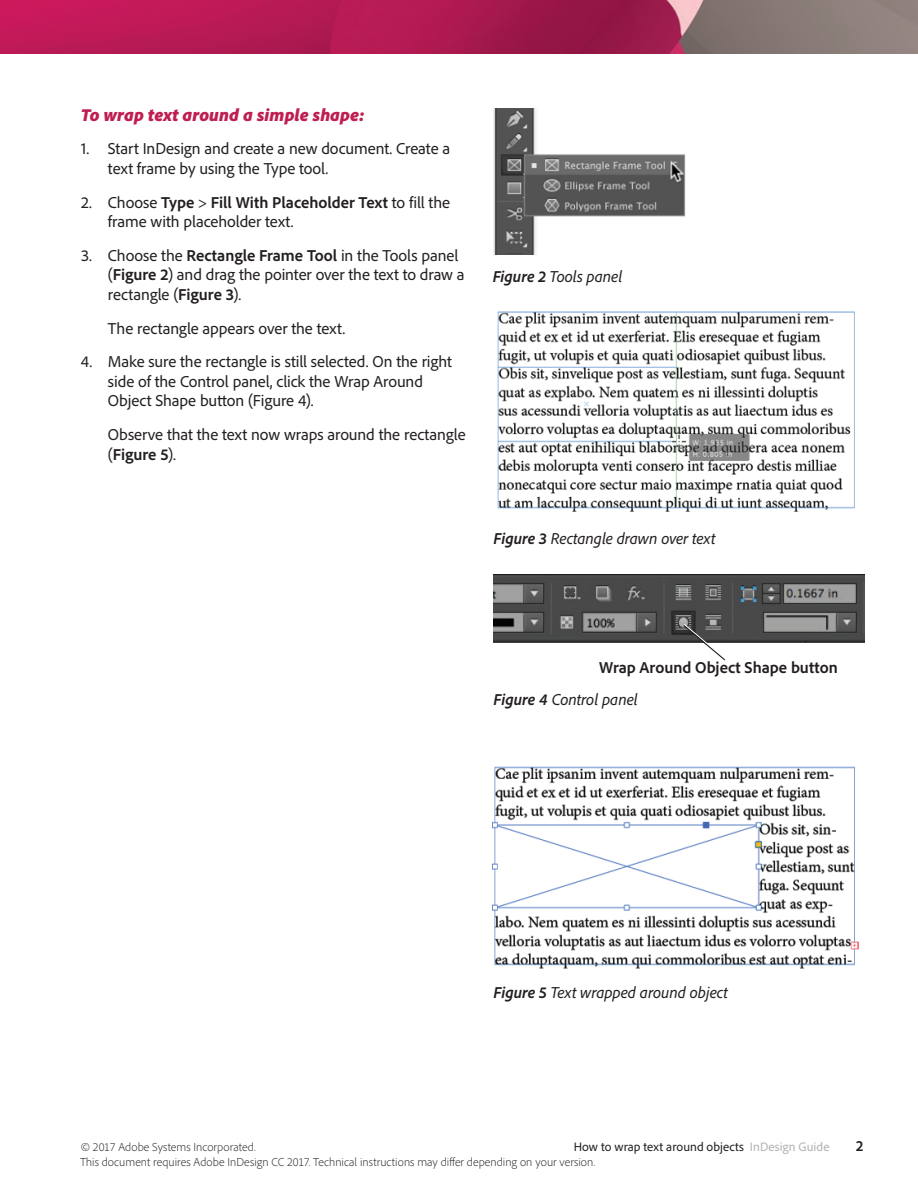
<style>
.page{position:relative;width:918px;height:1188px;background:#fff}
.page>*{position:absolute;margin:0;border:0;box-sizing:border-box;transform-origin:0 0}
.t1{font:italic 900 18px "Adobe Clean";color:#be1e50}
.t2{font:16.5px/19.8px "Adobe Clean";letter-spacing:-.005em;color:#231f20}
.t3{font:italic 16.5px "Adobe Clean";letter-spacing:-.005em;color:#231f20}
.t4{font:700 16.5px "Adobe Clean";color:#231f20}
.t5{font:700 semi-condensed 15px "Adobe Clean";color:#231f20}
.t6{font:12.75px "Adobe Clean";letter-spacing:.005em;color:#231f20}
.t7{font:300 12px "Adobe Clean";letter-spacing:.005em;color:#231f20}
.s1{font-weight:700}
.s2{color:#b3b2b1}
</style>
<div class="page">
<img style="left:0;top:0;width:918px;height:54px">
<img style="left:497px;top:311px;width:358px;height:201px">
<img style="left:494px;top:108px;width:192px;height:146px">
<img style="left:492px;top:766px;width:367px;height:203px">
<img style="left:493px;top:574px;width:371px;height:69px">
<svg style="left:682px;top:623px;width:45px;height:38px"></svg>
<p class="t1" style="left:81px;top:103px;width:285px">To wrap text around a simple shape:</p>
<p class="t2" style="left:108px;top:138px;width:344px;text-indent:-27px">1. Start InDesign and create a new document. Create a text frame by using the Type tool.</p>
<p class="t2" style="left:108px;top:192px;width:344px;text-indent:-27px">2. Choose <span class="s1">Type</span> &gt; <span class="s1">Fill With Placeholder Text</span> to fill the frame with placeholder text.</p>
<p class="t2" style="left:108px;top:245px;width:358px;text-indent:-27px">3. Choose the <span class="s1">Rectangle Frame Tool</span> in the Tools panel (<span class="s1">Figure 2</span>) and drag the pointer over the text to draw a rectangle (<span class="s1">Figure 3</span>).</p>
<p class="t2" style="left:108px;top:318px;width:239px">The rectangle appears over the text.</p>
<p class="t2" style="left:108px;top:351px;width:346px;text-indent:-27px">4. Make sure the rectangle is still selected. On the right side of the Control panel, click the Wrap Around<br>Object Shape button (Figure 4).</p>
<p class="t2" style="left:108px;top:424px;width:359px">Observe that the text now wraps around the rectangle (<span class="s1">Figure 5</span>).</p>
<p class="t3" style="left:493px;top:265px;width:131px"><span class="s1">Figure 2</span> Tools panel</p>
<p class="t3" style="left:494px;top:528px;width:223px"><span class="s1">Figure 3</span> Rectangle drawn over text</p>
<p class="t4" style="left:599px;top:657px;width:240px">Wrap Around Object Shape button</p>
<p class="t3" style="left:494px;top:689px;width:146px"><span class="s1">Figure 4</span> Control panel</p>
<p class="t3" style="left:494px;top:982px;width:236px"><span class="s1">Figure 5</span> Text wrapped around object</p>
<p class="t7" style="left:81px;top:1139px;width:176px">© 2017 Adobe Systems Incorporated.</p>
<p class="t6" style="left:574px;top:1139px;width:257px">How to wrap text around objects <span class="s2">InDesign Guide</span></p>
<p class="t5" style="left:856px;top:1137px;width:9px">2</p>
<p class="t7" style="left:80px;top:1154px;width:517px">This document requires Adobe InDesign CC 2017. Technical instructions may differ depending on your version.</p>
</div>
